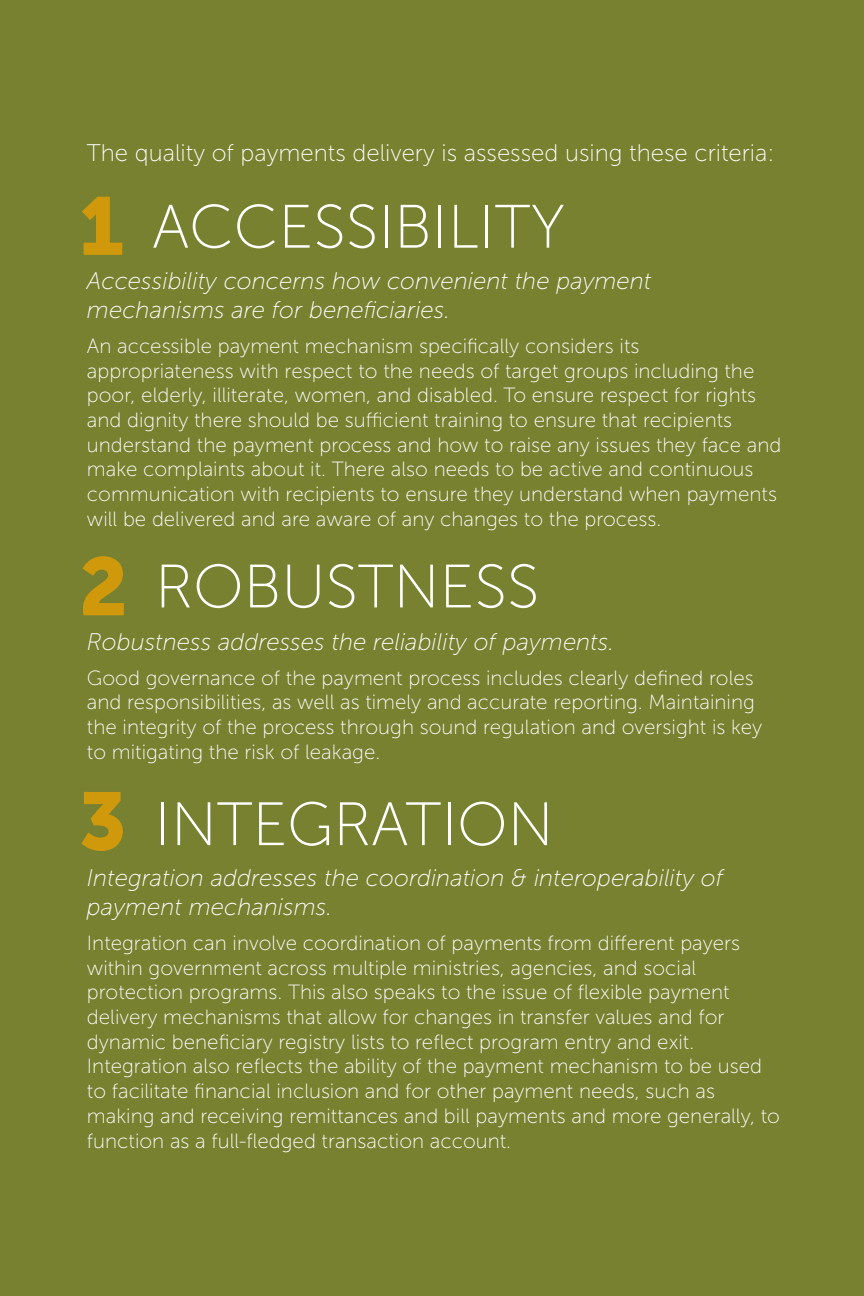
<style>
.page{position:relative;width:864px;height:1296px;background:#77812f}
.page>*{position:absolute;margin:0;border:0;box-sizing:border-box;transform-origin:0 0}
.t1{font:81.4px "Museo Sans 900";color:#d0990c}
.t2{font:61.2px "Museo Sans 100";color:#fff}
.t3{font:italic 24px/28.8px "Museo Sans 100";color:#fff}
.t4{font:24px "Museo Sans 100";color:#fff}
.t5{font:20.6px/24.6px "Museo Sans 100";color:#fff}
</style>
<div class="page">
<p class="t4" style="left:87px;top:140px;width:689px">The quality of payments delivery is assessed using these criteria:</p>
<p class="t1" style="left:79px;top:180px;width:47px">1</p>
<p class="t2" style="left:152px;top:194px;width:414px">ACCESSIBILITY</p>
<p class="t3" style="left:87px;top:267px;width:566px">Accessibility concerns how convenient the payment mechanisms are for beneficiaries.</p>
<p class="t5" style="left:87px;top:334px;width:696px">An accessible payment mechanism specifically considers its appropriateness with respect to the needs of target groups including the poor, elderly, illiterate, women, and disabled. To ensure respect for rights and dignity there should be sufficient training to ensure that recipients understand the payment process and how to raise any issues they face and make complaints about it. There also needs to be active and continuous communication with recipients to ensure they understand when payments will be delivered and are aware of any changes to the process.</p>
<p class="t1" style="left:79px;top:541px;width:50px">2</p>
<p class="t2" style="left:155px;top:554px;width:386px">ROBUSTNESS</p>
<p class="t3" style="left:87px;top:627px;width:529px">Robustness addresses the reliability of payments.</p>
<p class="t5" style="left:87px;top:666px;width:677px">Good governance of the payment process includes clearly defined roles and responsibilities, as well as timely and accurate reporting. Maintaining the integrity of the process through sound regulation and oversight is key to mitigating the risk of leakage.</p>
<p class="t1" style="left:79px;top:775px;width:49px">3</p>
<p class="t2" style="left:155px;top:792px;width:400px">INTEGRATION</p>
<p class="t3" style="left:87px;top:864px;width:638px">Integration addresses the coordination &amp; interoperability of payment mechanisms.</p>
<p class="t5" style="left:87px;top:931px;width:695px">Integration can involve coordination of payments from different payers within government across multiple ministries, agencies, and social protection programs. This also speaks to the issue of flexible payment delivery mechanisms that allow for changes in transfer values and for dynamic beneficiary registry lists to reflect program entry and exit.<br>Integration also reflects the ability of the payment mechanism to be used to facilitate financial inclusion and for other payment needs, such as making and receiving remittances and bill payments and more generally, to function as a full-fledged transaction account.</p>
</div>
